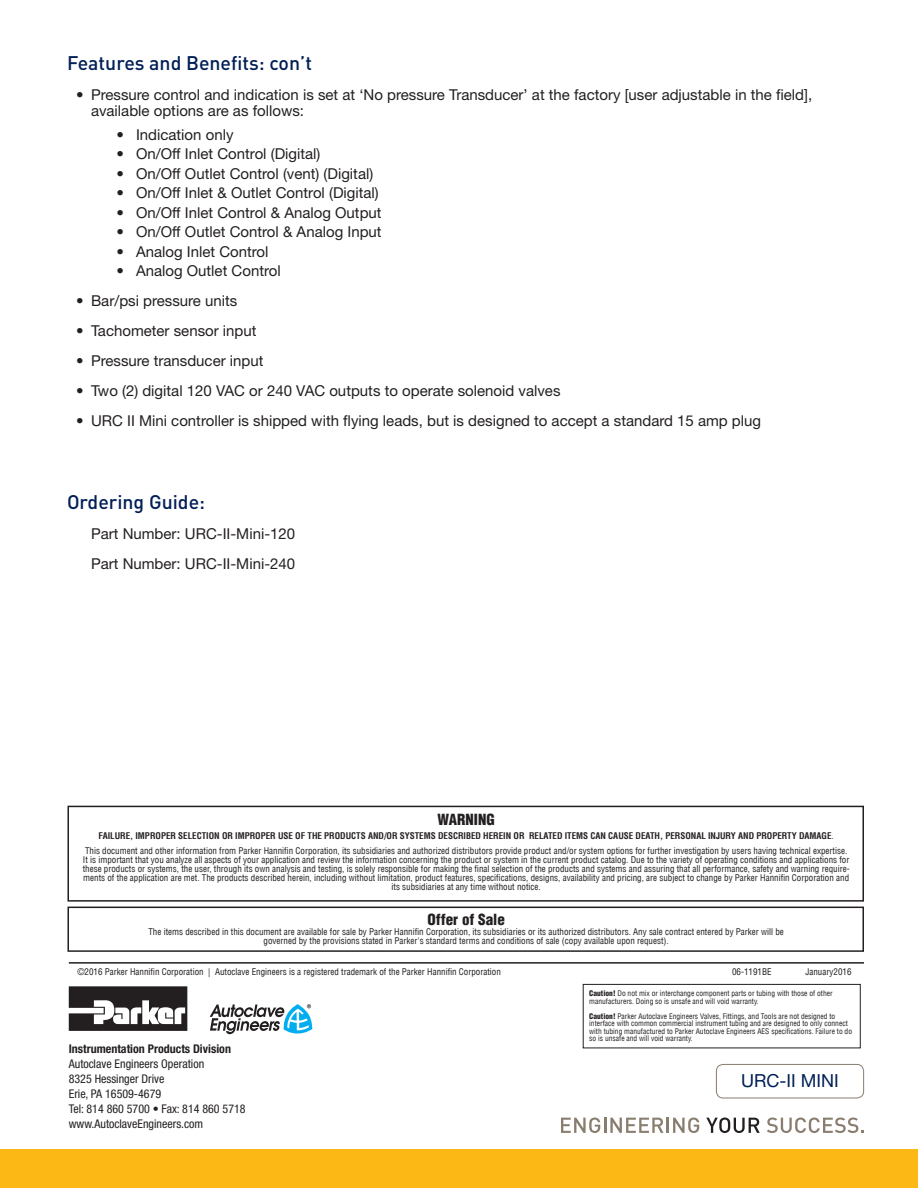
<style>
.page{position:relative;width:918px;height:1188px;background:#fff}
.page>*{position:absolute;margin:0;border:0;box-sizing:border-box;transform-origin:0 0}
.t1{font:500 19.5px "DINOT";color:#001f56}
.t2{font:18px "Helvetica Neue LT Std";color:#001f56}
.t3{font:15px/16.5px "Helvetica Neue LT Std";color:#231f20}
.t4{font:900 condensed 15px "Helvetica LT";color:#231f20}
.t5{font:condensed 12px "Helvetica Neue LT Std";color:#231f20}
.t6{font:700 condensed 12px "Helvetica Neue LT Std";color:#231f20}
.t7{font:condensed 9px/9px "Helvetica LT";color:#231f20;text-align:center}
.t8{font:700 condensed 9px "Helvetica LT";color:#231f20}
.t9{font:condensed 7.5px/7.5px "Helvetica LT";color:#231f20}
.s1{font-weight:400}
.s2{font-weight:900}
</style>
<div class="page">
<div style="left:0;top:1150px;width:918px;height:38px;background:#fcb814"></div>
<svg style="left:561px;top:1118px;width:138px;height:15px"></svg>
<svg style="left:706px;top:1118px;width:54px;height:15px"></svg>
<svg style="left:767px;top:1118px;width:97px;height:15px"></svg>
<hr style="left:69px;top:962px;width:795px;height:2px;background:#231f20">
<div style="left:68px;top:806px;width:796px;height:96px;border:2px solid #231f20"></div>
<div style="left:68px;top:907px;width:796px;height:45px;border:2px solid #231f20"></div>
<svg style="left:69px;top:986px;width:118px;height:45px"></svg>
<svg style="left:210px;top:1004px;width:102px;height:30px"></svg>
<div style="left:583px;top:984px;width:278px;height:64px;border:1px solid #231f20"></div>
<div style="left:716px;top:1064px;width:148px;height:34px;border:1px solid #887d6e;border-radius:7px"></div>
<p class="t1" style="left:67px;top:50px;width:247px">Features and Benefits: con’t</p>
<p class="t3" style="left:91px;top:86px;width:723px;text-indent:-15px">• Pressure control and indication is set at ‘No pressure Transducer’ at the factory [user adjustable in the field], available options are as follows:</p>
<p class="t3" style="left:117px;top:126px;width:119px">• Indication only</p>
<p class="t3" style="left:117px;top:145px;width:205px">• On/Off Inlet Control (Digital)</p>
<p class="t3" style="left:117px;top:165px;width:258px">• On/Off Outlet Control (vent) (Digital)</p>
<p class="t3" style="left:117px;top:184px;width:264px">• On/Off Inlet &amp; Outlet Control (Digital)</p>
<p class="t3" style="left:117px;top:204px;width:267px">• On/Off Inlet Control &amp; Analog Output</p>
<p class="t3" style="left:117px;top:223px;width:267px">• On/Off Outlet Control &amp; Analog Input</p>
<p class="t3" style="left:117px;top:243px;width:154px">• Analog Inlet Control</p>
<p class="t3" style="left:117px;top:262px;width:166px">• Analog Outlet Control</p>
<p class="t3" style="left:76px;top:292px;width:163px">• Bar/psi pressure units</p>
<p class="t3" style="left:76px;top:322px;width:182px">• Tachometer sensor input</p>
<p class="t3" style="left:76px;top:352px;width:189px">• Pressure transducer input</p>
<p class="t3" style="left:76px;top:382px;width:486px">• Two (2) digital 120 VAC or 240 VAC outputs to operate solenoid valves</p>
<p class="t3" style="left:76px;top:412px;width:687px">• URC II Mini controller is shipped with flying leads, but is designed to accept a standard 15 amp plug</p>
<p class="t1" style="left:67px;top:488px;width:140px">Ordering Guide:</p>
<p class="t3" style="left:91px;top:525px;width:206px">Part Number: URC-II-Mini-120</p>
<p class="t3" style="left:91px;top:555px;width:206px">Part Number: URC-II-Mini-240</p>
<p class="t4" style="left:438px;top:810px;width:59px">WARNING</p>
<p class="t8" style="left:99px;top:830px;width:737px">FAILURE, IMPROPER SELECTION OR IMPROPER USE OF THE PRODUCTS AND/OR SYSTEMS DESCRIBED HEREIN OR RELATED ITEMS CAN CAUSE DEATH, PERSONAL INJURY AND PROPERTY DAMAGE<span class="s1">.</span></p>
<p class="t7" style="left:83px;top:846px;width:768px">This document and other information from Parker Hannifin Corporation, its subsidiaries and authorized distributors provide product and/or system options for further investigation by users having technical expertise.<br>It is important that you analyze all aspects of your application and review the information concerning the product or system in the current product catalog. Due to the variety of operating conditions and applications for these products or systems, the user, through its own analysis and testing, is solely responsible for making the final selection of the products and systems and assuring that all performance, safety and warning require&shy;ments of the application are met. The products described herein, including without limitation, product features, specifications, designs, availability and pricing, are subject to change by Parker Hannifin Corporation and its subsidiaries at any time without notice.</p>
<p class="t4" style="left:427px;top:910px;width:79px">Offer of Sale</p>
<p class="t7" style="left:148px;top:927px;width:637px">The items described in this document are available for sale by Parker Hannifin Corporation, its subsidiaries or its authorized distributors. Any sale contract entered by Parker will be</p>
<p class="t7" style="left:264px;top:936px;width:407px">governed by the provisions stated in Parker's standard terms and conditions of sale (copy available upon request).</p>
<p class="t7" style="left:77px;top:967px;width:425px">©2016 Parker Hannifin Corporation | Autoclave Engineers is a registered trademark of the Parker Hannifin Corporation</p>
<p class="t7" style="left:732px;top:967px;width:41px">06-1191BE</p>
<p class="t7" style="left:805px;top:967px;width:48px">January2016</p>
<p class="t6" style="left:69px;top:1041px;width:164px">Instrumentation Products Division</p>
<p class="t5" style="left:69px;top:1057px;width:137px">Autoclave Engineers Operation</p>
<p class="t5" style="left:69px;top:1072px;width:97px">8325 Hessinger Drive</p>
<p class="t5" style="left:69px;top:1087px;width:94px">Erie, PA 16509-4679</p>
<p class="t5" style="left:69px;top:1102px;width:178px">Tel: 814 860 5700 • Fax: 814 860 5718</p>
<p class="t5" style="left:69px;top:1117px;width:136px">www.AutoclaveEngineers.com</p>
<p class="t9" style="left:589px;top:990px;width:245px"><span class="s2">Caution!</span> Do not mix or interchange component parts or tubing with those of other manufacturers. Doing so is unsafe and will void warranty.</p>
<p class="t9" style="left:589px;top:1012px;width:264px"><span class="s2">Caution!</span> Parker Autoclave Engineers Valves, Fittings, and Tools are not designed to interface with common commercial instrument tubing and are designed to only connect with tubing manufactured to Parker Autoclave Engineers AES specifications. Failure to do so is unsafe and will void warranty.</p>
<p class="t2" style="left:741px;top:1070px;width:99px">URC-II MINI</p>
</div>
